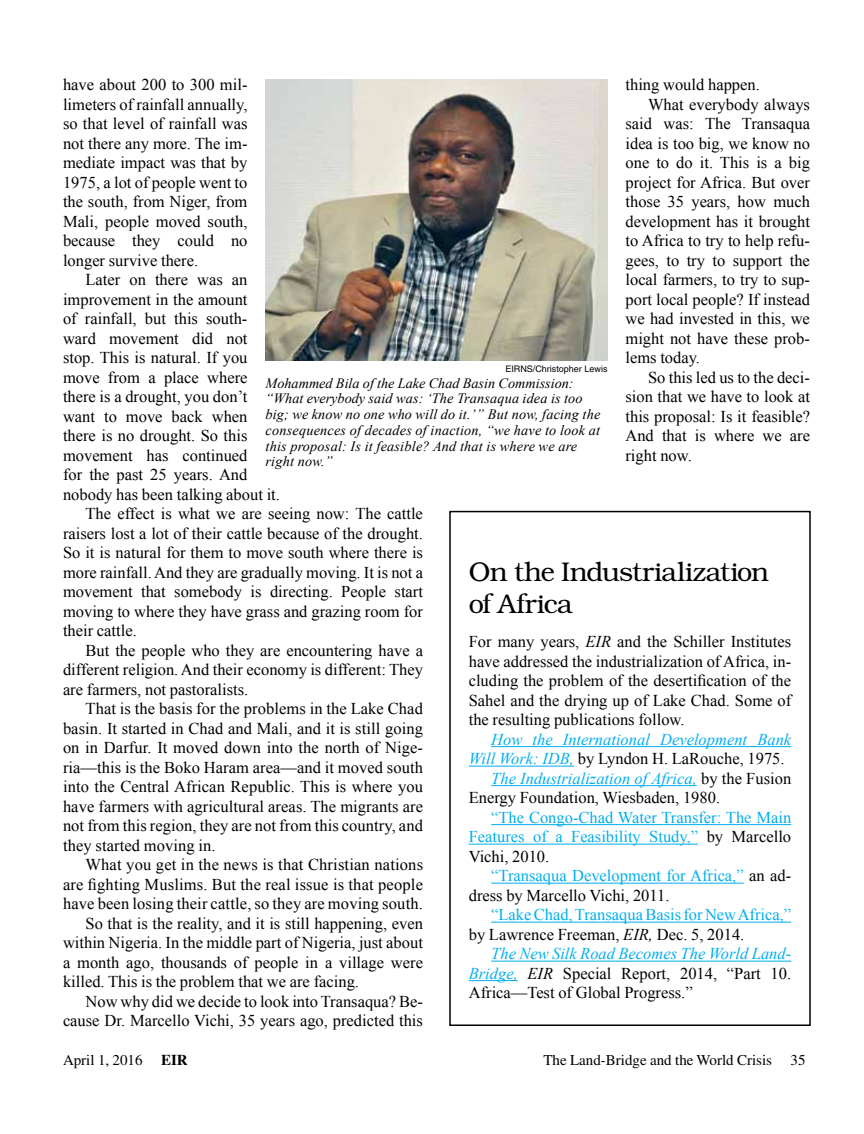
<style>
.page{position:relative;width:864px;height:1134px;background:#fff}
.page>*{position:absolute;margin:0;border:0;box-sizing:border-box;transform-origin:0 0}
.t1{font:300 27px/31.5px "Bookman";letter-spacing:-.02em;color:#000}
.t2{font:16.5px/19.5px "Times New Roman";color:#000;text-align:justify}
.t3{font:16.5px/19.5px "Times New Roman";color:#00aeef}
.t4{font:italic 16.5px "Times New Roman";color:#00aeef}
.t5{font:15px "Times";color:#000}
.t6{font:italic 14.25px/15.8px "Times New Roman";letter-spacing:.01em;color:#000}
.t7{font:9px "Helvetica";color:#000}
.s1{font-style:italic}
.s2{font-style:italic;color:#00aeef}
.s3{font-style:normal;color:#000}
.s4{color:#000}
.s5{font-style:italic;color:#000}
.s6{font-weight:700}
</style>
<div class="page">
<img style="left:266px;top:79px;width:342px;height:282px">
<hr style="left:491px;top:746px;width:300px;height:1px;background:#00aeef">
<hr style="left:469px;top:766px;width:105px;height:1px;background:#00aeef">
<hr style="left:491px;top:785px;width:206px;height:1px;background:#00aeef">
<hr style="left:491px;top:824px;width:300px;height:1px;background:#00aeef">
<hr style="left:469px;top:844px;width:229px;height:1px;background:#00aeef">
<hr style="left:491px;top:883px;width:253px;height:1px;background:#00aeef">
<hr style="left:491px;top:922px;width:300px;height:1px;background:#00aeef">
<hr style="left:491px;top:961px;width:300px;height:1px;background:#00aeef">
<hr style="left:469px;top:980px;width:49px;height:1px;background:#00aeef">
<p class="t2" style="left:63px;top:74px;width:186px">have about 200 to 300 mil&shy;limeters of rainfall annually, so that level of rainfall was not there any more. The im&shy;mediate impact was that by 1975, a lot of people went to the south, from Niger, from Mali, people moved south, because they could no longer survive there.</p>
<p class="t2" style="left:86px;top:270px;width:163px">Later on there was an</p>
<p class="t2" style="left:63px;top:289px;width:186px">improvement in the amount</p>
<p class="t2" style="left:63px;top:309px;width:186px">of rainfall, but this south-</p>
<p class="t2" style="left:63px;top:328px;width:186px">ward movement did not</p>
<p class="t2" style="left:63px;top:348px;width:186px">stop. This is natural. If you</p>
<p class="t2" style="left:63px;top:367px;width:186px">move from a place where</p>
<p class="t2" style="left:63px;top:387px;width:186px">there is a drought, you don’t</p>
<p class="t2" style="left:63px;top:406px;width:186px">want to move back when</p>
<p class="t2" style="left:63px;top:426px;width:186px">there is no drought. So this</p>
<p class="t2" style="left:63px;top:445px;width:186px">movement has continued</p>
<p class="t2" style="left:63px;top:465px;width:186px">for the past 25 years. And</p>
<p class="t2" style="left:63px;top:484px;width:218px">nobody has been talking about it.</p>
<p class="t2" style="left:86px;top:504px;width:339px">The effect is what we are seeing now: The cattle</p>
<p class="t2" style="left:63px;top:523px;width:361px">raisers lost a lot of their cattle because of the drought.</p>
<p class="t2" style="left:63px;top:543px;width:362px">So it is natural for them to move south where there is</p>
<p class="t2" style="left:63px;top:562px;width:361px">more rainfall. And they are gradually moving. It is not a</p>
<p class="t2" style="left:63px;top:582px;width:362px">movement that somebody is directing. People start</p>
<p class="t2" style="left:63px;top:601px;width:361px">moving to where they have grass and grazing room for</p>
<p class="t2" style="left:63px;top:621px;width:75px">their cattle.</p>
<p class="t2" style="left:86px;top:640px;width:339px">But the people who they are encountering have a</p>
<p class="t2" style="left:63px;top:660px;width:361px">different religion. And their economy is different: They</p>
<p class="t2" style="left:63px;top:679px;width:187px">are farmers, not pastoralists.</p>
<p class="t2" style="left:86px;top:699px;width:339px">That is the basis for the problems in the Lake Chad</p>
<p class="t2" style="left:63px;top:718px;width:361px">basin. It started in Chad and Mali, and it is still going</p>
<p class="t2" style="left:63px;top:738px;width:362px">on in Darfur. It moved down into the north of Nige-</p>
<p class="t2" style="left:63px;top:757px;width:362px">ria—this is the Boko Haram area—and it moved south</p>
<p class="t2" style="left:63px;top:777px;width:362px">into the Central African Republic. This is where you</p>
<p class="t2" style="left:63px;top:796px;width:362px">have farmers with agricultural areas. The migrants are</p>
<p class="t2" style="left:63px;top:816px;width:361px">not from this region, they are not from this country, and</p>
<p class="t2" style="left:63px;top:835px;width:154px">they started moving in.</p>
<p class="t2" style="left:86px;top:855px;width:339px">What you get in the news is that Christian nations</p>
<p class="t2" style="left:63px;top:874px;width:361px">are fighting Muslims. But the real issue is that people</p>
<p class="t2" style="left:63px;top:894px;width:362px">have been losing their cattle, so they are moving south.</p>
<p class="t2" style="left:86px;top:913px;width:339px">So that is the reality, and it is still happening, even</p>
<p class="t2" style="left:63px;top:933px;width:361px">within Nigeria. In the middle part of Nigeria, just about</p>
<p class="t2" style="left:63px;top:952px;width:361px">a month ago, thousands of people in a village were</p>
<p class="t2" style="left:63px;top:972px;width:298px">killed. This is the problem that we are facing.</p>
<p class="t2" style="left:86px;top:991px;width:339px">Now why did we decide to look into Transaqua? Be-</p>
<p class="t2" style="left:63px;top:1011px;width:361px">cause Dr. Marcello Vichi, 35 years ago, predicted this</p>
<p class="t2" style="left:626px;top:75px;width:136px">thing would happen.</p>
<p class="t2" style="left:648px;top:94px;width:163px">What everybody always</p>
<p class="t2" style="left:626px;top:114px;width:186px">said was: The Transaqua</p>
<p class="t2" style="left:626px;top:133px;width:186px">idea is too big, we know no</p>
<p class="t2" style="left:626px;top:153px;width:186px">one to do it. This is a big</p>
<p class="t2" style="left:626px;top:172px;width:186px">project for Africa. But over</p>
<p class="t2" style="left:626px;top:192px;width:186px">those 35 years, how much</p>
<p class="t2" style="left:626px;top:211px;width:186px">development has it brought</p>
<p class="t2" style="left:626px;top:231px;width:186px">to Africa to try to help refu-</p>
<p class="t2" style="left:626px;top:250px;width:186px">gees, to try to support the</p>
<p class="t2" style="left:626px;top:270px;width:186px">local farmers, to try to sup-</p>
<p class="t2" style="left:626px;top:289px;width:186px">port local people? If instead</p>
<p class="t2" style="left:626px;top:309px;width:186px">we had invested in this, we</p>
<p class="t2" style="left:626px;top:328px;width:186px">might not have these prob-</p>
<p class="t2" style="left:626px;top:348px;width:76px">lems today.</p>
<p class="t2" style="left:648px;top:367px;width:163px">So this led us to the deci-</p>
<p class="t2" style="left:626px;top:387px;width:186px">sion that we have to look at</p>
<p class="t2" style="left:626px;top:406px;width:186px">this proposal: Is it feasible?</p>
<p class="t2" style="left:626px;top:426px;width:186px">And that is where we are</p>
<p class="t2" style="left:626px;top:445px;width:68px">right now.</p>
<p class="t7" style="left:505px;top:364px;width:104px">EIRNS/Christopher Lewis</p>
<p class="t6" style="left:266px;top:375px;width:336px">Mohammed Bila of the Lake Chad Basin Commission: “What everybody said was: ‘The Transaqua idea is too big; we know no one who will do it.’” But now, facing the consequences of decades of inaction, “we have to look at this proposal: Is it feasible? And that is where we are right now.”</p>
<h1 class="t1" style="left:469px;top:556px;width:302px">On the Industrialization of Africa</h1>
<p class="t2" style="left:469px;top:632px;width:324px">For many years, <span class="s1">EIR</span> and the Schiller Institutes have addressed the industrialization of Africa, in&shy;cluding the problem of the desertification of the Sahel and the drying up of Lake Chad. Some of the resulting publications follow.</p>
<p class="t4" style="left:491px;top:728px;width:302px">How the International Development Bank</p>
<p class="t2" style="left:469px;top:749px;width:317px"><span class="s2">Will Work: IDB,</span> by Lyndon H. LaRouche, 1975.</p>
<p class="t4" style="left:491px;top:767px;width:302px">The Industrialization of Africa, <span class="s3">by the Fusion</span></p>
<p class="t2" style="left:469px;top:788px;width:253px">Energy Foundation, Wiesbaden, 1980.</p>
<p class="t3" style="left:469px;top:807px;width:324px;text-align:justify;text-indent:23px">“The Congo-Chad Water Transfer: The Main Features of a Feasibility Study,” <span class="s4">by Marcello Vichi, 2010.</span></p>
<p class="t3" style="left:469px;top:866px;width:324px;text-indent:23px">“Transaqua Development for Africa,” <span class="s4">an ad&shy;dress by Marcello Vichi, 2011.</span></p>
<p class="t3" style="left:469px;top:905px;width:324px;text-indent:22px">“Lake Chad, Transaqua Basis for New Africa,” <span class="s4">by Lawrence Freeman,</span> <span class="s5">EIR,</span> <span class="s4">Dec. 5, 2014.</span></p>
<p class="t2" style="left:469px;top:944px;width:324px;text-indent:23px"><span class="s2">The New Silk Road Becomes The World Land-Bridge,</span> <span class="s1">EIR</span> Special Report, 2014, “Part 10.<br>Africa—Test of Global Progress.”</p>
<p class="t5" style="left:63px;top:1052px;width:126px">April 1, 2016 <span class="s6">EIR</span></p>
<p class="t5" style="left:543px;top:1052px;width:264px">The Land-Bridge and the World Crisis 35</p>
</div>
